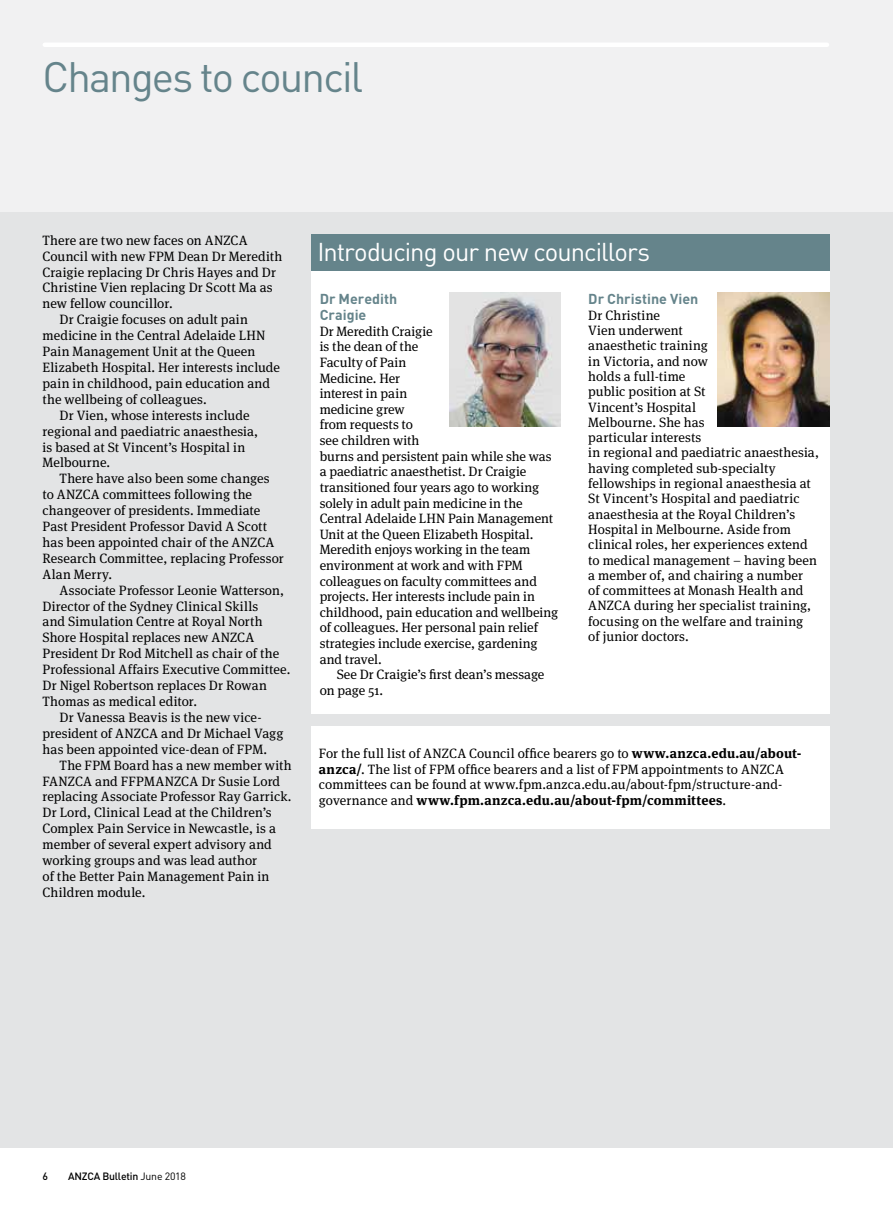
<style>
.page{position:relative;width:895px;height:1212px;background:#fff}
.page>*{position:absolute;margin:0;border:0;box-sizing:border-box;transform-origin:0 0}
.t1{font:42px "DIN";letter-spacing:-.045em;color:#65848b}
.t2{font:25.5px "DIN";letter-spacing:-.035em;color:#fff}
.t3{font:700 14.25px/15.8px "DIN";color:#65848b}
.t4{font:13.5px/15.6px "Meta Serif";letter-spacing:.005em;color:#000}
.t5{font:13.5px "Meta Serif";letter-spacing:.025em;color:#000}
.t6{font:500 10.5px "DIN";letter-spacing:-.02em;color:#000}
.s1{font-weight:700}
.s2{font-weight:400}
</style>
<div class="page">
<div style="left:0;top:0;width:893px;height:914px;background:#f1f1f2"></div>
<div style="left:0;top:213px;width:893px;height:935px;background:#e3e4e5"></div>
<hr style="left:45px;top:43px;width:782px;height:4px;background:#fff">
<div style="left:311px;top:257px;width:518px;height:456px;background:#fff"></div>
<div style="left:311px;top:726px;width:518px;height:102px;background:#fff"></div>
<img style="left:450px;top:293px;width:111px;height:133px">
<div style="left:311px;top:234px;width:518px;height:37px;background:#65848b"></div>
<img style="left:718px;top:293px;width:111px;height:133px">
<h1 class="t1" style="left:43px;top:50px;width:322px">Changes to council</h1>
<p class="t4" style="left:43px;top:231px;width:207px">There are two new faces on ANZCA</p>
<p class="t4" style="left:43px;top:247px;width:241px">Council with new FPM Dean Dr Meredith</p>
<p class="t4" style="left:43px;top:263px;width:235px">Craigie replacing Dr Chris Hayes and Dr</p>
<p class="t4" style="left:43px;top:279px;width:232px">Christine Vien replacing Dr Scott Ma as</p>
<p class="t4" style="left:43px;top:294px;width:132px">new fellow councillor.</p>
<p class="t4" style="left:60px;top:310px;width:190px">Dr Craigie focuses on adult pain</p>
<p class="t4" style="left:43px;top:326px;width:224px">medicine in the Central Adelaide LHN</p>
<p class="t4" style="left:43px;top:342px;width:214px">Pain Management Unit at the Queen</p>
<p class="t4" style="left:43px;top:358px;width:239px">Elizabeth Hospital. Her interests include</p>
<p class="t4" style="left:43px;top:374px;width:229px">pain in childhood, pain education and</p>
<p class="t4" style="left:43px;top:390px;width:166px">the wellbeing of colleagues.</p>
<p class="t4" style="left:60px;top:406px;width:191px">Dr Vien, whose interests include</p>
<p class="t4" style="left:43px;top:422px;width:217px">regional and paediatric anaesthesia,</p>
<p class="t4" style="left:43px;top:438px;width:204px">is based at St Vincent’s Hospital in</p>
<p class="t4" style="left:43px;top:453px;width:69px">Melbourne.</p>
<p class="t4" style="left:60px;top:469px;width:212px">There have also been some changes</p>
<p class="t4" style="left:43px;top:485px;width:211px">to ANZCA committees following the</p>
<p class="t4" style="left:43px;top:501px;width:219px">changeover of presidents. Immediate</p>
<p class="t4" style="left:43px;top:517px;width:226px">Past President Professor David A Scott</p>
<p class="t4" style="left:43px;top:533px;width:233px">has been appointed chair of the ANZCA</p>
<p class="t4" style="left:43px;top:549px;width:243px">Research Committee, replacing Professor</p>
<p class="t5" style="left:43px;top:563px;width:71px">Alan Merry.</p>
<p class="t4" style="left:60px;top:581px;width:226px">Associate Professor Leonie Watterson,</p>
<p class="t4" style="left:43px;top:597px;width:217px">Director of the Sydney Clinical Skills</p>
<p class="t4" style="left:43px;top:613px;width:222px">and Simulation Centre at Royal North</p>
<p class="t4" style="left:43px;top:628px;width:213px">Shore Hospital replaces new ANZCA</p>
<p class="t4" style="left:43px;top:644px;width:238px">President Dr Rod Mitchell as chair of the</p>
<p class="t4" style="left:43px;top:660px;width:249px">Professional Affairs Executive Committee.</p>
<p class="t4" style="left:43px;top:676px;width:226px">Dr Nigel Robertson replaces Dr Rowan</p>
<p class="t4" style="left:43px;top:692px;width:156px">Thomas as medical editor.</p>
<p class="t4" style="left:60px;top:708px;width:204px">Dr Vanessa Beavis is the new vice-</p>
<p class="t4" style="left:43px;top:724px;width:242px">president of ANZCA and Dr Michael Vagg</p>
<p class="t4" style="left:43px;top:740px;width:226px">has been appointed vice-dean of FPM.</p>
<p class="t4" style="left:60px;top:756px;width:234px">The FPM Board has a new member with</p>
<p class="t4" style="left:43px;top:772px;width:239px">FANZCA and FFPMANZCA Dr Susie Lord</p>
<p class="t4" style="left:43px;top:787px;width:250px">replacing Associate Professor Ray Garrick.</p>
<p class="t4" style="left:43px;top:803px;width:231px">Dr Lord, Clinical Lead at the Children’s</p>
<p class="t4" style="left:43px;top:819px;width:235px">Complex Pain Service in Newcastle, is a</p>
<p class="t4" style="left:43px;top:835px;width:231px">member of several expert advisory and</p>
<p class="t4" style="left:43px;top:851px;width:216px">working groups and was lead author</p>
<p class="t4" style="left:43px;top:867px;width:228px">of the Better Pain Management Pain in</p>
<p class="t4" style="left:43px;top:883px;width:104px">Children module.</p>
<h2 class="t2" style="left:317px;top:236px;width:334px">Introducing our new councillors</h2>
<p class="t3" style="left:320px;top:291px;width:79px">Dr Meredith<br>Craigie</p>
<p class="t4" style="left:320px;top:322px;width:240px">Dr Meredith Craigie<br>is the dean of the<br>Faculty of Pain<br>Medicine. Her<br>interest in pain<br>medicine grew<br>from requests to<br>see children with<br>burns and persistent pain while she was a paediatric anaesthetist. Dr Craigie transitioned four years ago to working solely in adult pain medicine in the<br>Central Adelaide LHN Pain Management<br>Unit at the Queen Elizabeth Hospital.<br>Meredith enjoys working in the team environment at work and with FPM colleagues on faculty committees and projects. Her interests include pain in childhood, pain education and wellbeing of colleagues. Her personal pain relief strategies include exercise, gardening and travel.</p>
<p class="t4" style="left:320px;top:665px;width:226px;text-indent:17px">See Dr Craigie’s first dean’s message on page 51.</p>
<p class="t3" style="left:588px;top:291px;width:112px">Dr Christine Vien</p>
<p class="t4" style="left:588px;top:306px;width:232px">Dr Christine<br>Vien underwent<br>anaesthetic training<br>in Victoria, and now<br>holds a full-time<br>public position at St<br>Vincent’s Hospital<br>Melbourne. She has<br>particular interests<br>in regional and paediatric anaesthesia, having completed sub-specialty fellowships in regional anaesthesia at<br>St Vincent’s Hospital and paediatric anaesthesia at the Royal Children’s<br>Hospital in Melbourne. Aside from clinical roles, her experiences extend to medical management – having been a member of, and chairing a number<br>of committees at Monash Health and<br>ANZCA during her specialist training, focusing on the welfare and training<br>of junior doctors.</p>
<p class="t4" style="left:319px;top:744px;width:484px">For the full list of ANZCA Council office bearers go to <span class="s1">www.anzca.edu.au/about&shy;anzca/</span>. The list of FPM office bearers and a list of FPM appointments to ANZCA committees can be found at www.fpm.anzca.edu.au/about-fpm/structure-and&shy;governance and <span class="s1">www.fpm.anzca.edu.au/about-fpm/committees</span>.</p>
<p class="t6" style="left:43px;top:1169px;width:7px">6</p>
<p class="t6" style="left:68px;top:1169px;width:120px">ANZCA Bulletin <span class="s2">June 2018</span></p>
</div>
